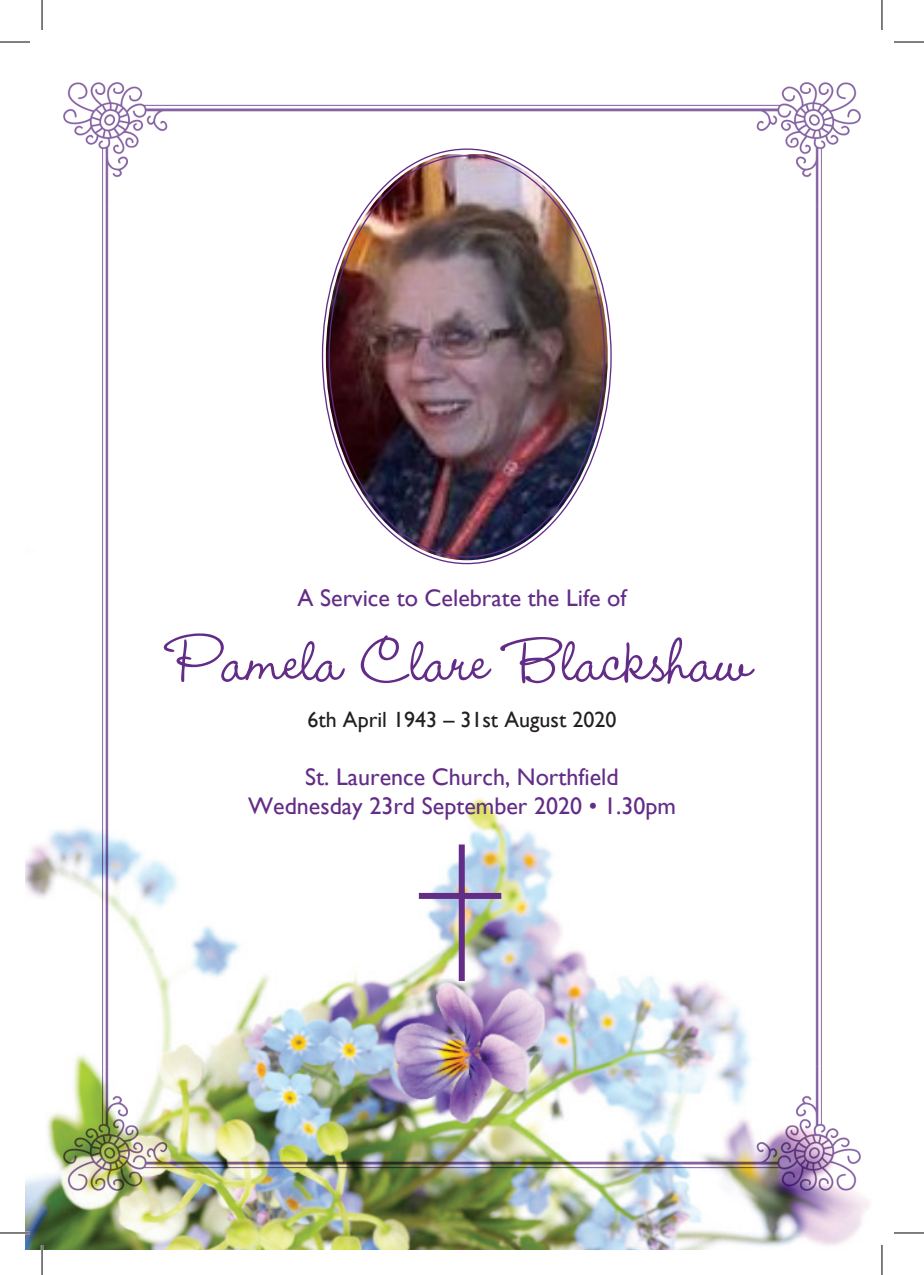
<style>
.page{position:relative;width:924px;height:1275px;background:#fff}
.page>*{position:absolute;margin:0;border:0;box-sizing:border-box;transform-origin:0 0}
.t1{font:500 76px "Wendy LP";color:#632c87}
.t2{font:24px/28.8px "Gill Sans";color:#632c87;text-align:center}
.t3{font:22px "Gill Sans";color:#231f20}
</style>
<div class="page">
<img style="left:25px;top:830px;width:858px;height:420px">
<img style="left:64px;top:83px;width:795px;height:1107px">
<div style="left:458px;top:844px;width:6px;height:137px;background:#632c87"></div>
<div style="left:418px;top:893px;width:83px;height:6px;background:#632c87"></div>
<hr style="left:0;top:1231px;width:30px;height:3px;background:#fff">
<hr style="left:41px;top:1245px;width:2px;height:30px;background:#fff">
<hr style="left:880px;top:1245px;width:2px;height:30px;background:#fff">
<hr style="left:0;top:42px;width:30px;height:1px;background:#000">
<hr style="left:893px;top:42px;width:30px;height:1px;background:#000">
<hr style="left:0;top:1232px;width:30px;height:1px;background:#000">
<hr style="left:893px;top:1232px;width:30px;height:1px;background:#000">
<hr style="left:42px;top:0;width:1px;height:30px;background:#000">
<hr style="left:42px;top:1245px;width:1px;height:30px;background:#000">
<hr style="left:881px;top:0;width:1px;height:30px;background:#000">
<hr style="left:881px;top:1245px;width:1px;height:30px;background:#000">
<p class="t2" style="left:297px;top:583px;width:330px">A Service to Celebrate the Life of</p>
<p class="t1" style="left:171px;top:618px;width:583px">Pamela Clare Blackshaw</p>
<p class="t3" style="left:307px;top:706px;width:310px">6th April 1943 – 31st August 2020</p>
<p class="t2" style="left:248px;top:762px;width:429px">St. Laurence Church, Northfield<br>Wednesday 23rd September 2020 • 1.30pm</p>
</div>
